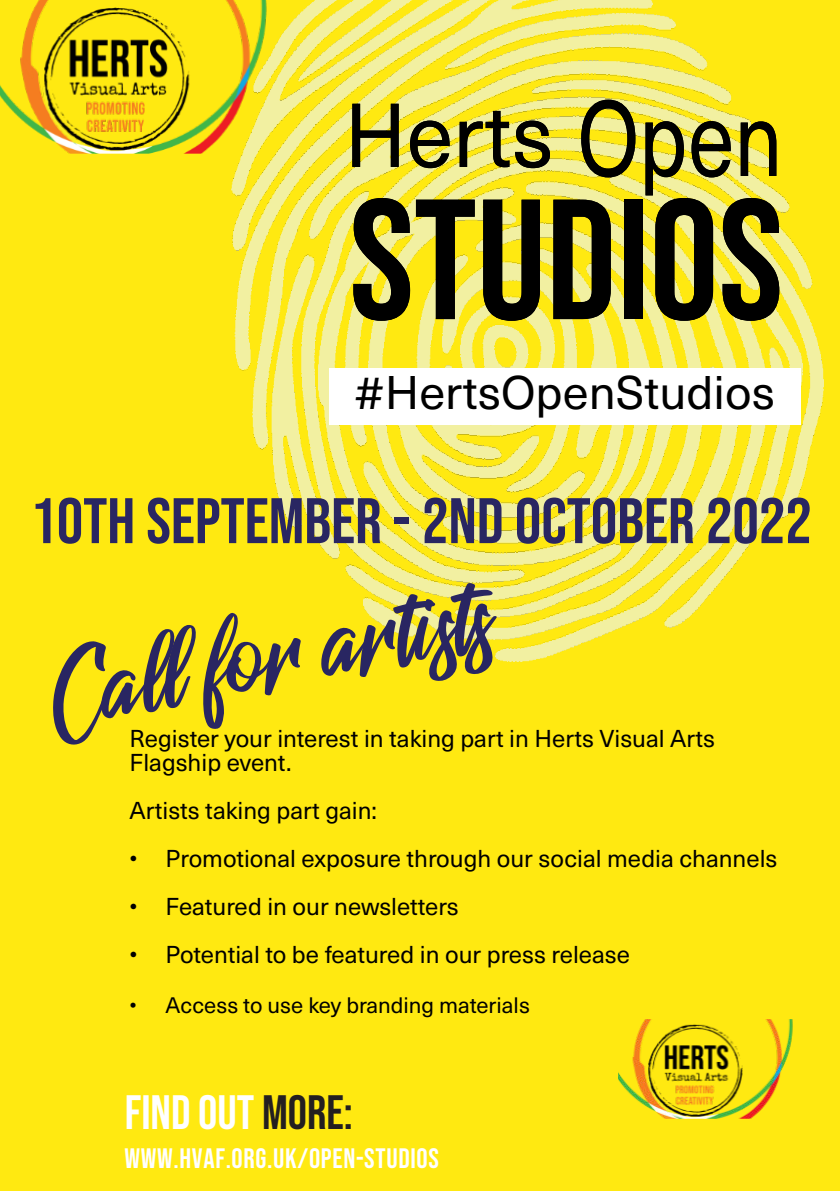
<style>
.page{position:relative;width:840px;height:1191px;background:#fff}
.page>*{position:absolute;margin:0;border:0;box-sizing:border-box;transform-origin:0 0}
.t1{font:170.6px "Bebas Neue";color:#000}
.t2{font:90.4px "Raph Lanok Future";color:#292662;scale:1.04 1}
.t3{font:88.8px "Neue Haas Unica";color:#000;scale:.95 1}
.t4{font:64.2px "Bebas Neue";color:#292662}
.t5{font:48px "Bebas Neue";color:#fff}
.t6{font:46.4px "Neue Haas Unica";color:#000}
.t7{font:28px "Bebas Neue";letter-spacing:.025em;color:#fff}
.t8{font:24px/24px "Neue Haas Unica";color:#000}
.t9{font:22px "Neue Haas Unica";color:#000}
.s1{font-size:105px}
.s2{color:#231f20}
</style>
<div class="page">
<div style="left:0;top:0;width:839px;height:1191px;background:#ffe911"></div>
<img style="left:231px;top:0;width:592px;height:661px">
<img style="left:0;top:0;width:300px;height:153px">
<img style="left:617px;top:1019px;width:196px;height:100px">
<div style="left:328px;top:368px;width:472px;height:56px;background:#fff"></div>
<h3 class="t3" style="left:344px;top:100px;width:462px">Herts <span class="s1">Open</span></h3>
<h1 class="t1" style="left:349px;top:165px;width:435px">STUDIOS</h1>
<h3 class="t6" style="left:354px;top:374px;width:422px">#HertsOpenStudios</h3>
<h3 class="t4" style="left:30px;top:485px;width:782px">10TH SEPTEMBER - 2ND OCTOBER 2022</h3>
<h2 class="t2" style="left:40px;top:646px;width:435px;rotate:-11deg">Call for artists</h2>
<p class="t8" style="left:129px;top:729px;width:586px">Register your interest in taking part in Herts Visual Arts<br>Flagship event.</p>
<p class="t8" style="left:129px;top:801px;width:249px">Artists taking part gain:</p>
<p class="t8" style="left:129px;top:849px;width:649px">• Promotional exposure through our social media channels</p>
<p class="t8" style="left:129px;top:897px;width:330px">• Featured in our newsletters</p>
<p class="t8" style="left:129px;top:945px;width:501px">• Potential to be featured in our press release</p>
<p class="t9" style="left:129px;top:996px;width:401px">• Access to use key branding materials</p>
<h3 class="t5" style="left:125px;top:1086px;width:229px">FIND OUT <span class="s2">MORE:</span></h3>
<p class="t7" style="left:124px;top:1142px;width:315px">WWW.HVAF.ORG.UK/OPEN-STUDIOS</p>
</div>
